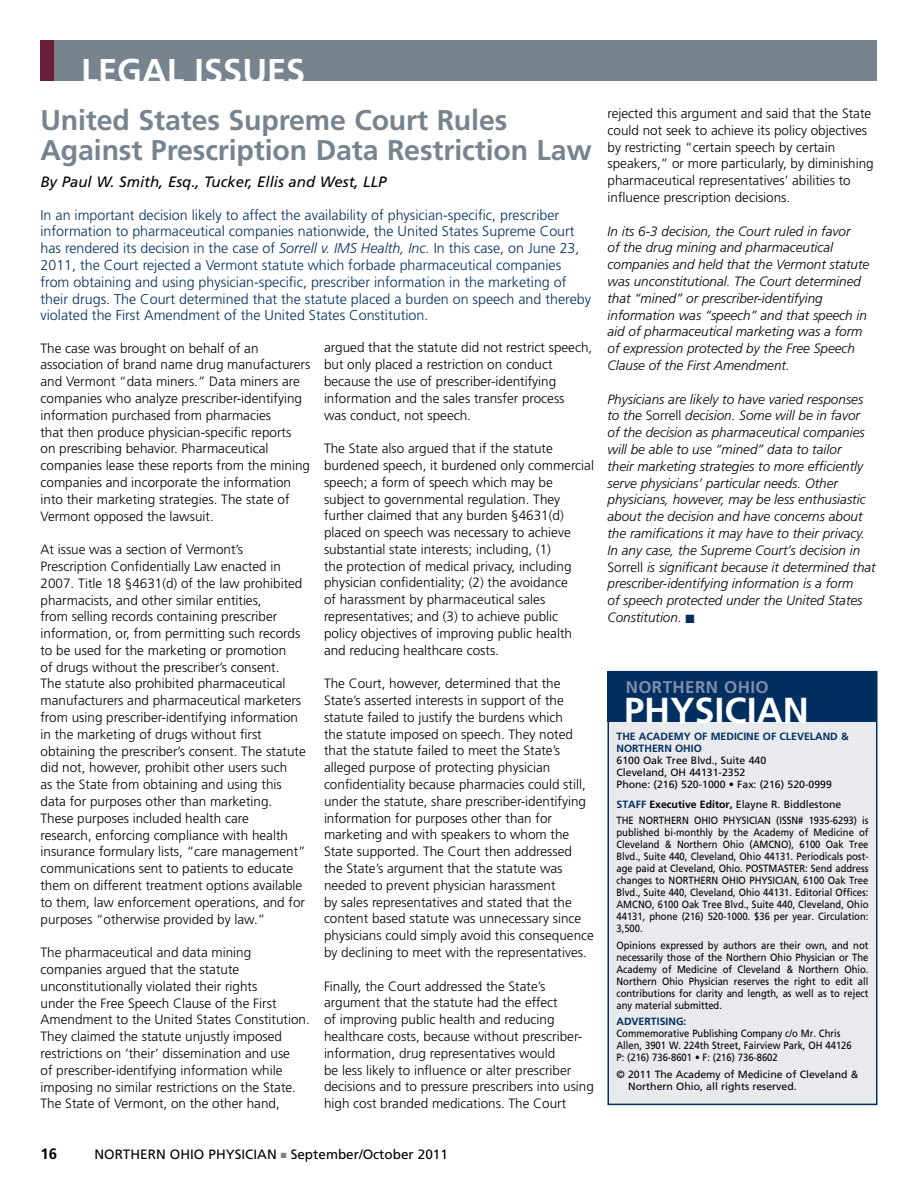
<style>
.page{position:relative;width:918px;height:1188px;background:#fff}
.page>*{position:absolute;margin:0;border:0;box-sizing:border-box;transform-origin:0 0}
.t1{font:700 36.15px "Frutiger";color:#fff}
.t2{font:700 34.35px "Frutiger";color:#fff}
.t3{font:700 28.5px/30px "Frutiger";letter-spacing:-.005em;color:#77848f}
.t4{font:700 16.95px "Frutiger";letter-spacing:.025em;color:#828dad}
.t5{font:italic 15px "Frutiger";color:#000}
.t6{font:700 15px "Frutiger";color:#000}
.t7{font:300 14.25px/16.8px "Frutiger";color:#002f60}
.t8{font:300 13.5px/16.8px "Frutiger";color:#000}
.t9{font:italic 300 13.5px/16.8px "Frutiger";color:#000}
.t10{font:13.5px "Frutiger";color:#000}
.t11{font:10.5px/12px "Frutiger";color:#000;text-align:justify;scale:.9 1}
.t12{font:10.5px/12px "Frutiger";color:#000}
.t13{font:700 10.5px "Frutiger";color:#002f60}
.s1{font-style:italic}
.s2{font-style:normal}
.s3{color:#002f60}
.s4{font-weight:700;color:#002f60}
.s5{font-weight:700}
.s6{color:#77848f}
</style>
<div class="page">
<div style="left:40px;top:40px;width:838px;height:41px;background:#77848f"></div>
<div style="left:40px;top:40px;width:14px;height:41px;background:#6b1d3c"></div>
<div style="left:608px;top:671px;width:270px;height:434px;background:#e9eaed;border:2px solid #002f60"></div>
<div style="left:608px;top:671px;width:270px;height:51px;background:#002f60"></div>
<h2 class="t2" style="left:81px;top:51px;width:133px">legal issues</h2>
<h3 class="t3" style="left:40px;top:105px;width:553px">United States Supreme Court Rules<br>Against Prescription Data Restriction Law</h3>
<p class="t5" style="left:40px;top:173px;width:348px">By Paul W. Smith, Esq., Tucker, Ellis and West, LLP</p>
<p class="t7" style="left:40px;top:206px;width:552px">In an important decision likely to affect the availability of physician-specific, prescriber information to pharmaceutical companies nationwide, the United States Supreme Court has rendered its decision in the case of <span class="s1">Sorrell v. IMS Health, Inc.</span> In this case, on June 23, 2011, the Court rejected a Vermont statute which forbade pharmaceutical companies from obtaining and using physician-specific, prescriber information in the marketing of their drugs. The Court determined that the statute placed a burden on speech and thereby violated the First Amendment of the United States Constitution.</p>
<p class="t8" style="left:40px;top:339px;width:271px">The case was brought on behalf of an association of brand name drug manufacturers and Vermont “data miners.” Data miners are companies who analyze prescriber-identifying information purchased from pharmacies<br>that then produce physician-specific reports<br>on prescribing behavior. Pharmaceutical companies lease these reports from the mining companies and incorporate the information into their marketing strategies. The state of Vermont opposed the lawsuit.</p>
<p class="t8" style="left:40px;top:541px;width:267px">At issue was a section of Vermont’s Prescription Confidentially Law enacted in 2007. Title 18 §4631(d) of the law prohibited pharmacists, and other similar entities,<br>from selling records containing prescriber information, or, from permitting such records to be used for the marketing or promotion<br>of drugs without the prescriber’s consent.<br>The statute also prohibited pharmaceutical manufacturers and pharmaceutical marketers from using prescriber-identifying information in the marketing of drugs without first obtaining the prescriber’s consent. The statute did not, however, prohibit other users such<br>as the State from obtaining and using this data for purposes other than marketing.<br>These purposes included health care<br>research, enforcing compliance with health insurance formulary lists, “care management” communications sent to patients to educate them on different treatment options available to them, law enforcement operations, and for purposes “otherwise provided by law.”</p>
<p class="t8" style="left:40px;top:944px;width:271px">The pharmaceutical and data mining companies argued that the statute unconstitutionally violated their rights<br>under the Free Speech Clause of the First Amendment to the United States Constitution.<br>They claimed the statute unjustly imposed restrictions on ‘their’ dissemination and use<br>of prescriber-identifying information while imposing no similar restrictions on the State.<br>The State of Vermont, on the other hand,</p>
<p class="t8" style="left:324px;top:339px;width:270px">argued that the statute did not restrict speech, but only placed a restriction on conduct because the use of prescriber-identifying information and the sales transfer process<br>was conduct, not speech.</p>
<p class="t8" style="left:324px;top:440px;width:271px">The State also argued that if the statute burdened speech, it burdened only commercial speech; a form of speech which may be subject to governmental regulation. They further claimed that any burden §4631(d) placed on speech was necessary to achieve substantial state interests; including, (1)<br>the protection of medical privacy, including physician confidentiality; (2) the avoidance<br>of harassment by pharmaceutical sales representatives; and (3) to achieve public policy objectives of improving public health and reducing healthcare costs.</p>
<p class="t8" style="left:324px;top:675px;width:271px">The Court, however, determined that the State’s asserted interests in support of the statute failed to justify the burdens which<br>the statute imposed on speech. They noted that the statute failed to meet the State’s alleged purpose of protecting physician confidentiality because pharmacies could still, under the statute, share prescriber-identifying information for purposes other than for marketing and with speakers to whom the State supported. The Court then addressed the State’s argument that the statute was needed to prevent physician harassment<br>by sales representatives and stated that the content based statute was unnecessary since physicians could simply avoid this consequence by declining to meet with the representatives.</p>
<p class="t8" style="left:324px;top:977px;width:271px">Finally, the Court addressed the State’s argument that the statute had the effect<br>of improving public health and reducing healthcare costs, because without prescriber&shy;information, drug representatives would<br>be less likely to influence or alter prescriber decisions and to pressure prescribers into using high cost branded medications. The Court</p>
<p class="t8" style="left:608px;top:105px;width:268px">rejected this argument and said that the State could not seek to achieve its policy objectives by restricting “certain speech by certain speakers,” or more particularly, by diminishing pharmaceutical representatives’ abilities to influence prescription decisions.</p>
<p class="t9" style="left:608px;top:223px;width:263px">In its 6-3 decision, the Court ruled in favor<br>of the drug mining and pharmaceutical companies and held that the Vermont statute was unconstitutional. The Court determined that “mined” or prescriber-identifying information was “speech” and that speech in aid of pharmaceutical marketing was a form of expression protected by the Free Speech Clause of the First Amendment.</p>
<p class="t9" style="left:608px;top:391px;width:270px">Physicians are likely to have varied responses to the <span class="s2">Sorrell</span> decision. Some will be in favor<br>of the decision as pharmaceutical companies will be able to use “mined” data to tailor<br>their marketing strategies to more efficiently serve physicians’ particular needs. Other physicians, however, may be less enthusiastic about the decision and have concerns about the ramifications it may have to their privacy.<br>In any case, the Supreme Court’s decision in <span class="s2">Sorrell</span> is significant because it determined that prescriber-identifying information is a form<br>of speech protected under the United States Constitution. <span class="s3">■</span></p>
<p class="t4" style="left:626px;top:677px;width:145px">NORTHERN OHIO</p>
<h1 class="t1" style="left:624px;top:689px;width:186px">PHYSICIAN</h1>
<p class="t13" style="left:616px;top:731px;width:39px">The Academy</p>
<p class="t13" style="left:694px;top:731px;width:33px">of Medicine</p>
<p class="t13" style="left:763px;top:731px;width:61px">of Cleve land</p>
<p class="t13" style="left:841px;top:731px;width:9px">&amp;</p>
<p class="t13" style="left:616px;top:743px;width:87px">NORTHERN OHIO</p>
<p class="t12" style="left:616px;top:755px;width:217px">6100 Oak Tree Blvd., Suite 440<br>Cleveland, OH 44131-2352<br>Phone: (216) 520-1000 • Fax: (216) 520-0999</p>
<p class="t12" style="left:616px;top:796px;width:253px;line-height:16.5px"><span class="s4">STAFF</span> <span class="s5">Executive Editor,</span> Elayne R. Biddlestone<br>THE NORTHERN OHIO PHYSICIAN (ISSN# 1935-6293) is</p>
<p class="t11" style="left:616px;top:827px;width:282px">published bi-monthly by the Academy of Medicine of Cleveland &amp; Northern Ohio (AMCNO), 6100 Oak Tree Blvd., Suite 440, Cleveland, Ohio 44131. Periodicals post&shy;age paid at Cleveland, Ohio. POSTMASTER: Send address changes to NORTHERN OHIO PHYSICIAN, 6100 Oak Tree Blvd., Suite 440, Cleveland, Ohio 44131. Editorial Offices:<br>AMCNO, 6100 Oak Tree Blvd., Suite 440, Cleveland, Ohio 44131, phone (216) 520-1000. $36 per year. Circulation:<br>3,500.</p>
<p class="t11" style="left:616px;top:939px;width:282px">Opinions expressed by authors are their own, and not necessarily those of the Northern Ohio Physician or The Academy of Medicine of Cleveland &amp; Northern Ohio.<br>Northern Ohio Physician reserves the right to edit all contributions for clarity and length, as well as to reject any material submitted.</p>
<p class="t13" style="left:616px;top:1016px;width:72px">ADVERTISING:</p>
<p class="t11" style="left:616px;top:1028px;width:263px;text-align:left">Commemorative Publishing Company c/o Mr. Chris<br>Allen, 3901 W. 224th Street, Fairview Park, OH 44126<br>P: (216) 736-8601 • F: (216) 736-8602</p>
<p class="t12" style="left:628px;top:1068px;width:232px;text-indent:-12px">© 2011 The Academy of Medicine of Cleveland &amp;<br>Northern Ohio, all rights reserved.</p>
<p class="t6" style="left:40px;top:1145px;width:18px">16</p>
<p class="t10" style="left:94px;top:1147px;width:130px">NORTHERN OHIO Physician</p>
<p class="t10" style="left:281px;top:1147px;width:169px"><span class="s6">■</span> September/October 2011</p>
</div>
